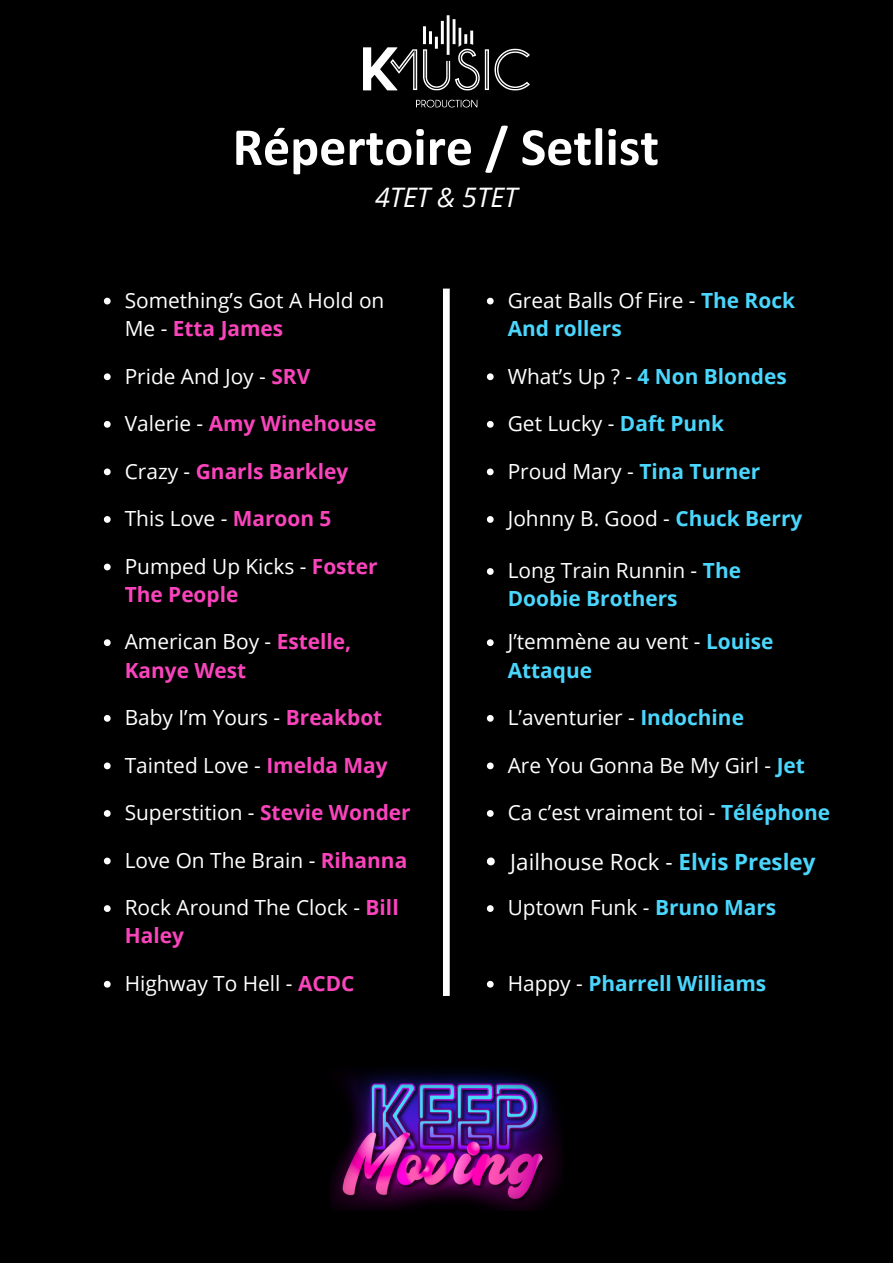
<style>
.page{position:relative;width:893px;height:1264px;background:#fff}
.page>*{position:absolute;margin:0;border:0;box-sizing:border-box;transform-origin:0 0}
.t1{font:700 54px "Calibri";color:#fff}
.t2{font:italic 26.85px "Open Sans";color:#fff}
.t3{font:22.35px "Open Sans";color:#fff}
.t4{font:20.85px/28px "Open Sans";color:#fff}
.t5{font:700 20.85px/28px "Open Sans";color:#f944bc}
.t6{font:700 20.85px/28px "Open Sans";color:#4ad6fd}
.s1{font-weight:700;color:#f944bc}
.s2{font-weight:400;color:#fff}
.s3{font-weight:700;color:#4ad6fd}
</style>
<div class="page">
<div style="left:0;top:0;width:892px;height:1262px;background:#000"></div>
<img style="left:330px;top:1070px;width:232px;height:140px">
<div style="left:443px;top:288px;width:6px;height:707px;background:#fff"></div>
<svg style="left:104px;top:298px;width:7px;height:6px"></svg>
<svg style="left:104px;top:373px;width:7px;height:7px"></svg>
<svg style="left:104px;top:421px;width:7px;height:7px"></svg>
<svg style="left:104px;top:468px;width:7px;height:7px"></svg>
<svg style="left:104px;top:516px;width:7px;height:7px"></svg>
<svg style="left:104px;top:563px;width:7px;height:7px"></svg>
<svg style="left:104px;top:715px;width:7px;height:6px"></svg>
<svg style="left:104px;top:639px;width:7px;height:7px"></svg>
<svg style="left:104px;top:762px;width:7px;height:7px"></svg>
<svg style="left:104px;top:810px;width:7px;height:6px"></svg>
<svg style="left:104px;top:857px;width:7px;height:7px"></svg>
<svg style="left:104px;top:905px;width:7px;height:7px"></svg>
<svg style="left:104px;top:980px;width:7px;height:7px"></svg>
<svg style="left:487px;top:857px;width:7px;height:8px"></svg>
<svg style="left:487px;top:373px;width:6px;height:7px"></svg>
<svg style="left:487px;top:421px;width:6px;height:7px"></svg>
<svg style="left:487px;top:468px;width:6px;height:7px"></svg>
<svg style="left:487px;top:516px;width:6px;height:7px"></svg>
<svg style="left:487px;top:905px;width:6px;height:7px"></svg>
<svg style="left:487px;top:715px;width:6px;height:6px"></svg>
<svg style="left:487px;top:639px;width:6px;height:7px"></svg>
<svg style="left:487px;top:762px;width:6px;height:7px"></svg>
<svg style="left:487px;top:810px;width:6px;height:6px"></svg>
<svg style="left:487px;top:298px;width:6px;height:6px"></svg>
<svg style="left:487px;top:568px;width:6px;height:7px"></svg>
<svg style="left:487px;top:980px;width:6px;height:7px"></svg>
<img style="left:363px;top:15px;width:166px;height:93px">
<h1 class="t1" style="left:232px;top:109px;width:428px">Répertoire / Setlist</h1>
<p class="t2" style="left:375px;top:179px;width:144px">4TET &amp; 5TET</p>
<p class="t4" style="left:125px;top:286px;width:261px">Something’s Got A Hold on<br>Me - <span class="s1">Etta James</span></p>
<p class="t4" style="left:125px;top:361px;width:187px">Pride And Joy - <span class="s1">SRV</span></p>
<p class="t5" style="left:125px;top:409px;width:253px"><span class="s2">Valerie -</span> Amy Winehouse</p>
<p class="t5" style="left:125px;top:456px;width:225px"><span class="s2">Crazy -</span> Gnarls Barkley</p>
<p class="t4" style="left:125px;top:504px;width:208px">This Love - <span class="s1">Maroon 5</span></p>
<p class="t5" style="left:125px;top:551px;width:254px"><span class="s2">Pumped Up Kicks -</span> Foster<br>The People</p>
<p class="t5" style="left:125px;top:627px;width:228px"><span class="s2">American Boy -</span> Estelle,<br>Kanye West</p>
<p class="t4" style="left:125px;top:703px;width:259px">Baby I’m Yours - <span class="s1">Breakbot</span></p>
<p class="t4" style="left:125px;top:750px;width:264px">Tainted Love - <span class="s1">Imelda May</span></p>
<p class="t4" style="left:125px;top:798px;width:287px">Superstition - <span class="s1">Stevie Wonder</span></p>
<p class="t4" style="left:125px;top:845px;width:284px">Love On The Brain - <span class="s1">Rihanna</span></p>
<p class="t4" style="left:125px;top:893px;width:275px">Rock Around The Clock - <span class="s1">Bill<br>Haley</span></p>
<p class="t4" style="left:125px;top:968px;width:231px">Highway To Hell - <span class="s1">ACDC</span></p>
<p class="t4" style="left:507px;top:286px;width:289px">Great Balls Of Fire - <span class="s3">The Rock<br>And rollers</span></p>
<p class="t6" style="left:507px;top:361px;width:280px"><span class="s2">What’s Up ? -</span> 4 Non Blondes</p>
<p class="t4" style="left:507px;top:409px;width:218px">Get Lucky - <span class="s3">Daft Punk</span></p>
<p class="t4" style="left:507px;top:456px;width:254px">Proud Mary - <span class="s3">Tina Turner</span></p>
<p class="t4" style="left:507px;top:504px;width:296px">Johnny B. Good - <span class="s3">Chuck Berry</span></p>
<p class="t6" style="left:507px;top:556px;width:235px"><span class="s2">Long Train Runnin -</span> The<br>Doobie Brothers</p>
<p class="t4" style="left:507px;top:627px;width:267px">J’temmène au vent - <span class="s3">Louise<br>Attaque</span></p>
<p class="t4" style="left:507px;top:703px;width:238px">L’aventurier - <span class="s3">Indochine</span></p>
<p class="t4" style="left:507px;top:750px;width:299px">Are You Gonna Be My Girl - <span class="s3">Jet</span></p>
<p class="t4" style="left:507px;top:798px;width:324px">Ca c’est vraiment toi - <span class="s3">Téléphone</span></p>
<p class="t3" style="left:510px;top:846px;width:306px">Jailhouse Rock - <span class="s3">Elvis Presley</span></p>
<p class="t4" style="left:507px;top:893px;width:270px">Uptown Funk - <span class="s3">Bruno Mars</span></p>
<p class="t6" style="left:507px;top:968px;width:260px"><span class="s2">Happy -</span> Pharrell Williams</p>
</div>
